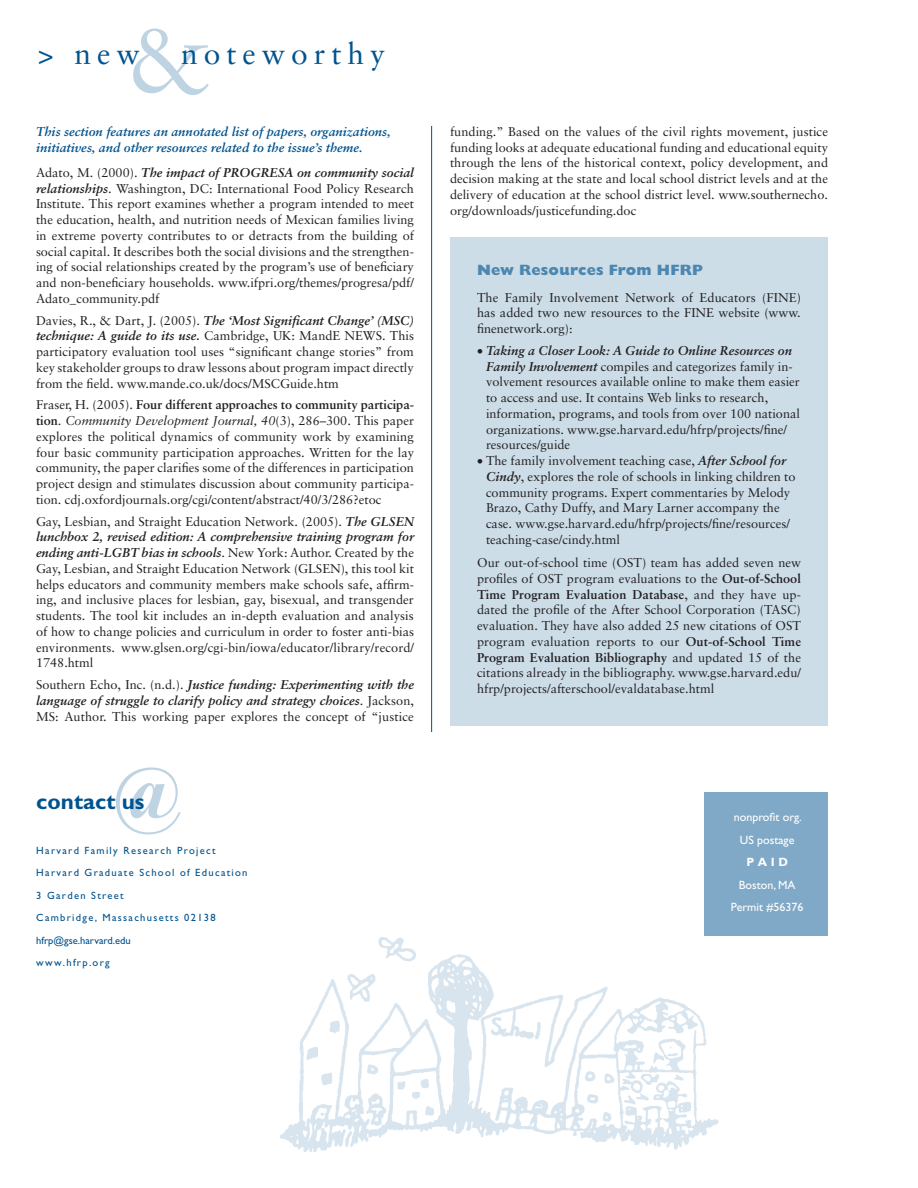
<style>
.page{position:relative;width:918px;height:1188px;background:#fff}
.page>*{position:absolute;margin:0;border:0;box-sizing:border-box;transform-origin:0 0}
.t1{font:90px "Sabon";color:#bfd4e3}
.t2{font:italic 700 75px "Times New Roman";color:#bfd4e3}
.t3{font:30px "Sabon";letter-spacing:.2em;color:#00538e}
.t4{font:700 22.5px "Gill Sans";color:#00538e}
.t5{font:800 15px "Gill Sans";letter-spacing:.015em;color:#4d87b0}
.t6{font:12.75px/15.8px "Sabon";color:#231f20;text-align:justify}
.t7{font:italic 700 12.75px/16.5px "Sabon";color:#00538e}
.t8{font:12px/22.5px "Gill Sans";color:#fff;text-align:center}
.t9{font:700 12px "Gill Sans";color:#fff}
.t10{font:10.5px/22.5px "Gill Sans";letter-spacing:.125em;color:#00538e}
.s1{font-weight:700;font-style:italic}
.s2{font-weight:700}
.s3{font-style:italic}
</style>
<div class="page">
<img style="left:280px;top:938px;width:438px;height:214px">
<div style="left:705px;top:792px;width:123px;height:144px;background:#80a9c7"></div>
<hr style="left:431px;top:126px;width:1px;height:606px;background:#00538e">
<div style="left:450px;top:237px;width:378px;height:489px;background:#ccdde8"></div>
<h1 class="t1" style="left:127px;top:7px;width:86px">&amp;</h1>
<h3 class="t3" style="left:181px;top:35px;width:206px">noteworthy</h3>
<h3 class="t3" style="left:38px;top:35px;width:104px">&gt; new</h3>
<p class="t7" style="left:36px;top:123px;width:356px">This section features an annotated list of papers, organizations, initiatives, and other resources related to the issue’s theme.</p>
<p class="t6" style="left:36px;top:165px;width:380px">Adato, M. (2000). <span class="s1">The impact of PROGRESA on community social relationships</span>. Washington, DC: International Food Policy Research Institute. This report examines whether a program intended to meet the education, health, and nutrition needs of Mexican families living in extreme poverty contributes to or detracts from the building of social capital. It describes both the social divisions and the strengthen&shy;ing of social relationships created by the program’s use of beneficiary and non-beneficiary households. www.ifpri.org/themes/progresa/pdf/ Adato_community.pdf</p>
<p class="t6" style="left:36px;top:312px;width:380px">Davies, R., &amp; Dart, J. (2005). <span class="s1">The ‘Most Significant Change’ (MSC) technique: A guide to its use.</span> Cambridge, UK: MandE NEWS. This participatory evaluation tool uses “significant change stories” from key stakeholder groups to draw lessons about program impact directly from the field. www.mande.co.uk/docs/MSCGuide.htm</p>
<p class="t6" style="left:36px;top:397px;width:380px">Fraser, H. (2005). <span class="s2">Four different approaches to community participa&shy;tion</span>. <span class="s3">Community Development Journal, 40</span>(3), 286–300. This paper explores the political dynamics of community work by examining four basic community participation approaches. Written for the lay community, the paper clarifies some of the differences in participation project design and stimulates discussion about community participa&shy;tion. cdj.oxfordjournals.org/cgi/content/abstract/40/3/286?etoc</p>
<p class="t6" style="left:36px;top:513px;width:380px">Gay, Lesbian, and Straight Education Network. (2005). <span class="s1">The GLSEN lunchbox 2, revised edition: A comprehensive training program for ending anti-LGBT bias in schools</span>. New York: Author. Created by the Gay, Lesbian, and Straight Education Network (GLSEN), this tool kit helps educators and community members make schools safe, affirm&shy;ing, and inclusive places for lesbian, gay, bisexual, and transgender students. The tool kit includes an in-depth evaluation and analysis of how to change policies and curriculum in order to foster anti-bias environments. www.glsen.org/cgi-bin/iowa/educator/library/record/ 1748.html</p>
<p class="t6" style="left:36px;top:677px;width:380px">Southern Echo, Inc. (n.d.). <span class="s1">Justice funding: Experimenting with the language of struggle to clarify policy and strategy choices</span>. Jackson, MS: Author. This working paper explores the concept of “justice</p>
<h2 class="t2" style="left:116px;top:741px;width:64px">@</h2>
<p class="t10" style="left:36px;top:839px;width:213px">Harvard Family Research Project<br>Harvard Graduate School of Education<br>3 Garden Street<br>Cambridge, Massachusetts 02138 hfrp@gse.harvard.edu<br>www.hfrp.org</p>
<h3 class="t4" style="left:36px;top:788px;width:110px">contact us</h3>
<p class="t6" style="left:450px;top:123px;width:380px">funding.” Based on the values of the civil rights movement, justice funding looks at adequate educational funding and educational equity through the lens of the historical context, policy development, and decision making at the state and local school district levels and at the delivery of education at the school district level. www.southernecho. org/downloads/justicefunding.doc</p>
<p class="t5" style="left:477px;top:261px;width:227px">New Resources From HFRP</p>
<p class="t6" style="left:477px;top:289px;width:326px">The Family Involvement Network of Educators (FINE) has added two new resources to the FINE website (www. finenetwork.org):</p>
<p class="t6" style="left:486px;top:342px;width:316px;text-align:left;text-indent:-9px">• <span class="s1">Taking a Closer Look: A Guide to Online Resources on Family Involvement</span> compiles and categorizes family in&shy;volvement resources available online to make them easier to access and use. It contains Web links to research, information, programs, and tools from over 100 national organizations. www.gse.harvard.edu/hfrp/projects/fine/ resources/guide</p>
<p class="t6" style="left:486px;top:453px;width:311px;text-align:left;text-indent:-9px">• The family involvement teaching case, <span class="s1">After School for Cindy</span>, explores the role of schools in linking children to community programs. Expert commentaries by Melody Brazo, Cathy Duffy, and Mary Larner accompany the case. www.gse.harvard.edu/hfrp/projects/fine/resources/ teaching-case/cindy.html</p>
<p class="t6" style="left:477px;top:555px;width:326px">Our out-of-school time (OST) team has added seven new profiles of OST program evaluations to the <span class="s2">Out-of-School Time Program Evaluation Database</span>, and they have up&shy;dated the profile of the After School Corporation (TASC) evaluation. They have also added 25 new citations of OST program evaluation reports to our <span class="s2">Out-of-School Time Program Evaluation Bibliography</span> and updated 15 of the citations already in the bibliography. www.gse.harvard.edu/ hfrp/projects/afterschool/evaldatabase.html</p>
<p class="t8" style="left:734px;top:806px;width:70px">nonprofit org.<br>US postage</p>
<p class="t9" style="left:746px;top:855px;width:23px">P AID</p>
<p class="t8" style="left:731px;top:874px;width:74px">Boston, MA<br>Permit #56376</p>
</div>
